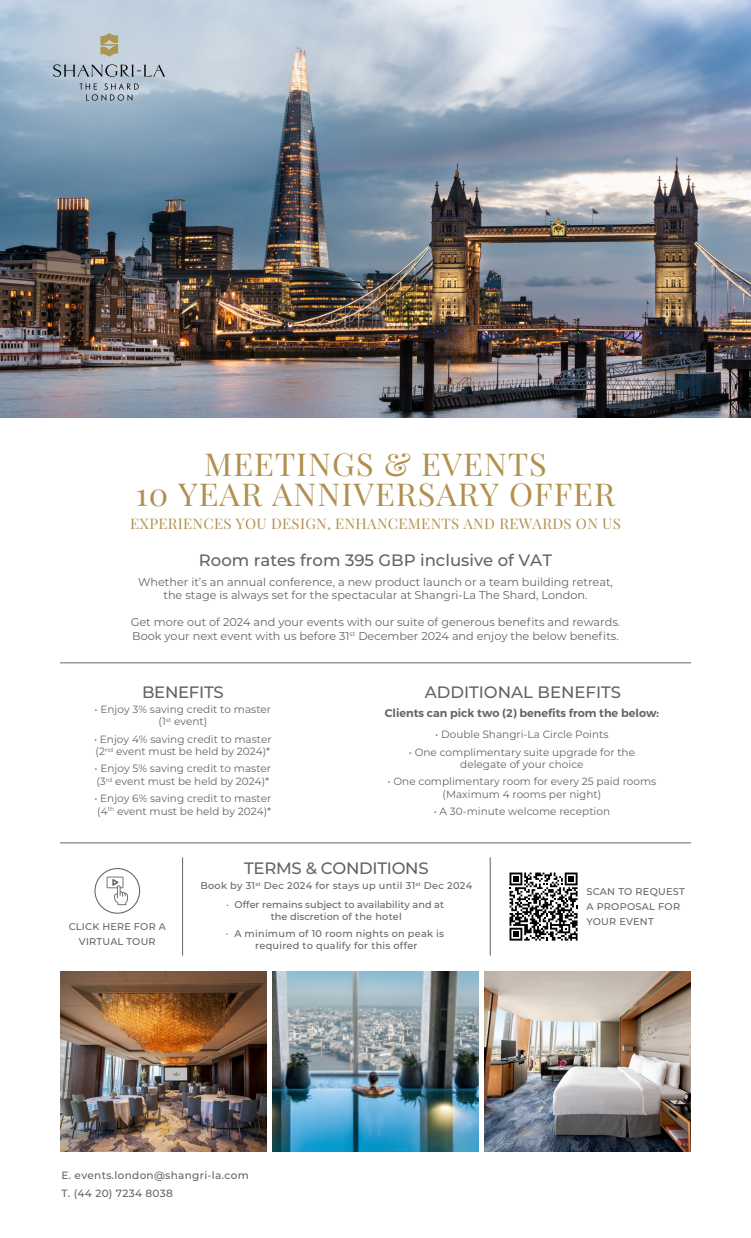
<style>
.page{position:relative;width:751px;height:1238px;background:#fff}
.page>*{position:absolute;margin:0;border:0;box-sizing:border-box;transform-origin:0 0}
.t1{font:31.5px/30px "Playfair Display";letter-spacing:.03em;color:#b1904e;text-align:center}
.t2{font:500 16.5px "Montserrat";color:#636466}
.t3{font:14.55px "Playfair Display";letter-spacing:.02em;color:#b1904e}
.t4{font:11.25px/13.5px "Montserrat";color:#636466;text-align:center}
.t5{font:600 11.25px "Montserrat";color:#636466}
.t6{font:10.5px/12.6px "Montserrat";color:#636466;text-align:center}
.t7{font:500 10.5px/18.8px "Montserrat";letter-spacing:.03em;color:#636466}
.t8{font:500 9.75px/15px "Montserrat";letter-spacing:.025em;color:#636466;text-align:center}
.t9{font:500 9.75px/19px "Montserrat";color:#636466;text-align:center}
</style>
<div class="page">
<img style="left:0;top:0;width:751px;height:417px">
<svg style="left:0;top:0;width:394px;height:266px;background:#8599aa"></svg>
<svg style="left:80px;top:83px;width:59px;height:18px"></svg>
<svg style="left:53px;top:64px;width:112px;height:13px"></svg>
<svg style="left:100px;top:33px;width:18px;height:24px"></svg>
<hr style="left:490px;top:857px;width:1px;height:98px;background:#636466">
<hr style="left:60px;top:662px;width:631px;height:1px;background:#636466">
<hr style="left:60px;top:842px;width:631px;height:1px;background:#636466">
<img style="left:60px;top:971px;width:207px;height:179px">
<img style="left:484px;top:971px;width:207px;height:179px">
<img style="left:272px;top:971px;width:207px;height:179px">
<div style="left:94px;top:867px;width:46px;height:46px;border:1px solid #636466;border-radius:50%"></div>
<svg style="left:107px;top:876px;width:21px;height:29px"></svg>
<hr style="left:182px;top:857px;width:1px;height:98px;background:#636466">
<svg style="left:509px;top:872px;width:68px;height:68px"></svg>
<h1 class="t1" style="left:136px;top:449px;width:481px">MEETINGS &amp; EVENTS<br>10 YEAR ANNIVERSARY OFFER</h1>
<h3 class="t3" style="left:130px;top:514px;width:492px">EXPERIENCES YOU DESIGN, ENHANCEMENTS AND REWARDS ON US</h3>
<h2 class="t2" style="left:199px;top:549px;width:355px">Room rates from 395 GBP inclusive of VAT</h2>
<p class="t4" style="left:138px;top:574px;width:476px">Whether it’s an annual conference, a new product launch or a team building retreat, the stage is always set for the spectacular at Shangri-La The Shard, London.</p>
<p class="t4" style="left:131px;top:615px;width:491px;text-align:left">Get more out of 2024 and your events with our suite of generous benefits and rewards.<br>Book your next event with us before 31<sup>st</sup> December 2024 and enjoy the below benefits.</p>
<h2 class="t2" style="left:142px;top:680px;width:83px">BENEFITS</h2>
<p class="t6" style="left:95px;top:702px;width:178px">• Enjoy 3% saving credit to master (1<sup>st</sup> event)</p>
<p class="t6" style="left:94px;top:732px;width:179px;text-align:left">• Enjoy 4% saving credit to master (2<sup>nd</sup> event must be held by 2024)*</p>
<p class="t6" style="left:95px;top:762px;width:178px;text-align:left">• Enjoy 5% saving credit to master (3<sup>rd</sup> event must be held by 2024)*</p>
<p class="t6" style="left:94px;top:791px;width:178px;text-align:left">• Enjoy 6% saving credit to master (4<sup>th</sup> event must be held by 2024)*</p>
<h2 class="t2" style="left:425px;top:681px;width:198px">ADDITIONAL BENEFITS</h2>
<p class="t5" style="left:385px;top:706px;width:276px">Clients can pick two (2) benefits from the below:</p>
<p class="t6" style="left:435px;top:727px;width:175px">• Double Shangri-La Circle Points</p>
<p class="t6" style="left:409px;top:745px;width:228px">• One complimentary suite upgrade for the delegate of your choice</p>
<p class="t6" style="left:387px;top:774px;width:270px">• One complimentary room for every 25 paid rooms (Maximum 4 rooms per night)</p>
<p class="t6" style="left:434px;top:804px;width:178px">• A 30-minute welcome reception</p>
<p class="t8" style="left:69px;top:918px;width:99px">CLICK HERE FOR A<br>VIRTUAL TOUR</p>
<h2 class="t2" style="left:244px;top:856px;width:186px">TERMS &amp; CONDITIONS</h2>
<p class="t9" style="left:200px;top:875px;width:273px">Book by 31<sup>st</sup> Dec 2024 for stays up until 31<sup>st</sup> Dec 2024 · Offer remains subject to availability and at</p>
<p class="t8" style="left:226px;top:907px;width:220px;line-height:17.2px">the discretion of the hotel<br>· A minimum of 10 room nights on peak is</p>
<p class="t8" style="left:255px;top:937px;width:164px">required to qualify for this offer</p>
<p class="t7" style="left:61px;top:1164px;width:189px">E. events.london@shangri-la.com<br>T. (44 20) 7234 8038</p>
<p class="t8" style="left:586px;top:883px;width:100px;text-align:left">SCAN TO REQUEST<br>A PROPOSAL FOR<br>YOUR EVENT</p>
</div>
